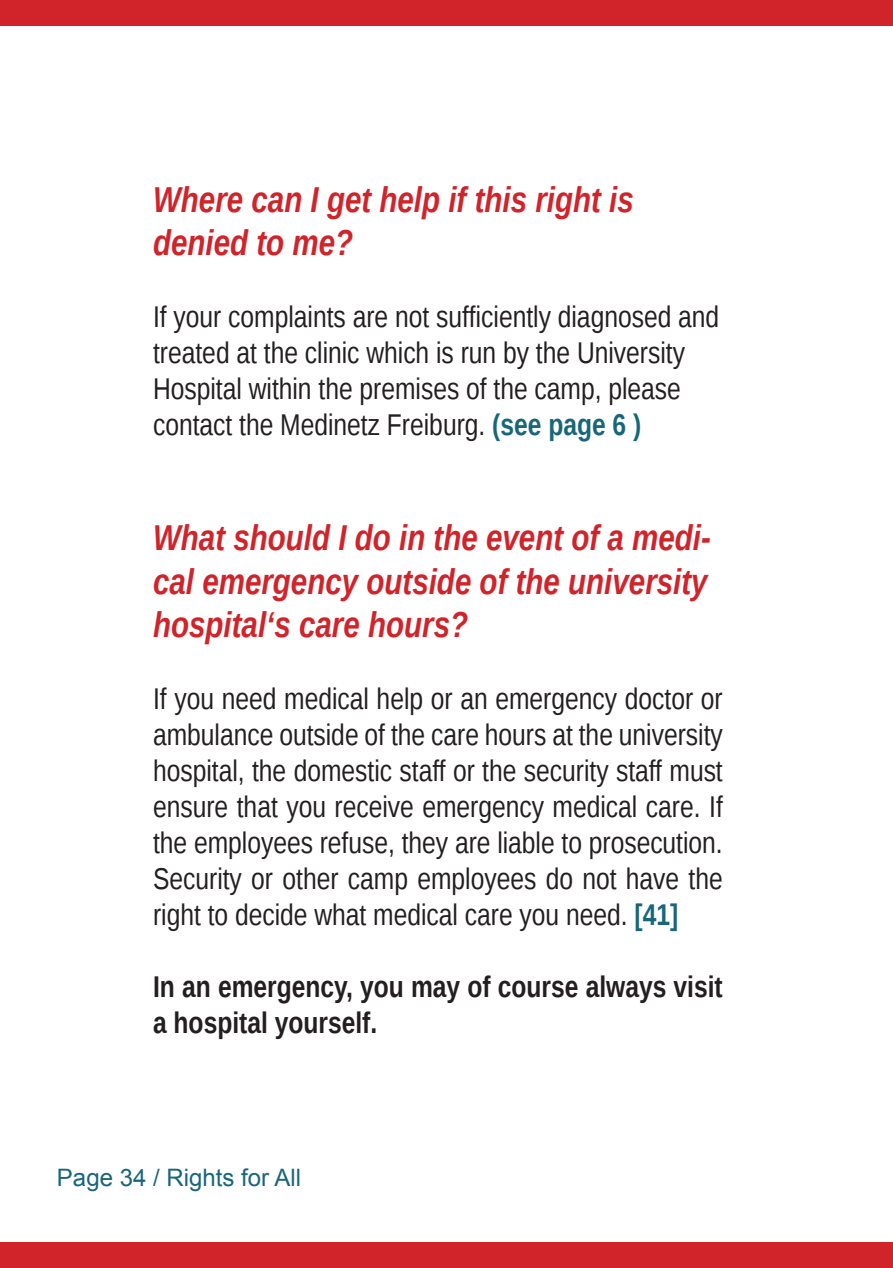
<style>
.page{position:relative;width:893px;height:1268px;background:#fff}
.page>*{position:absolute;margin:0;border:0;box-sizing:border-box;transform-origin:0 0}
.t1{font:italic 700 36px/43.2px "Liberation Sans Narrow";color:#d1232a}
.t2{font:30px/36px "Liberation Sans Narrow";color:#231f20}
.t3{font:700 30px/36px "Liberation Sans Narrow";color:#231f20}
.t4{font:24px "Arial";color:#186679}
.s1{font-weight:700;color:#186679}
</style>
<div class="page">
<div style="left:0;top:1242px;width:893px;height:25px;background:#d1232a"></div>
<div style="left:0;top:0;width:893px;height:26px;background:#d1232a"></div>
<p class="t1" style="left:153px;top:177px;width:482px">Where can I get help if this right is denied to me?</p>
<p class="t2" style="left:153px;top:300px;width:568px">If your complaints are not sufficiently diagnosed and treated at the clinic which is run by the University Hospital within the premises of the camp, please contact the Medinetz Freiburg. <span class="s1">(see page 6 )</span></p>
<p class="t1" style="left:153px;top:515px;width:559px;text-align:justify">What should I do in the event of a medi&shy;cal emergency outside of the university hospital‘s care hours?</p>
<p class="t2" style="left:153px;top:681px;width:571px;text-align:justify">If you need medical help or an emergency doctor or ambulance outside of the care hours at the university hospital, the domestic staff or the security staff must ensure that you receive emergency medical care. If the employees refuse, they are liable to prosecution.<br>Security or other camp employees do not have the right to decide what medical care you need. <span class="s1">[41]</span></p>
<p class="t3" style="left:153px;top:971px;width:571px">In an emergency, you may of course always visit a hospital yourself.</p>
<p class="t4" style="left:57px;top:1167px;width:246px">Page 34 / Rights for All</p>
</div>
